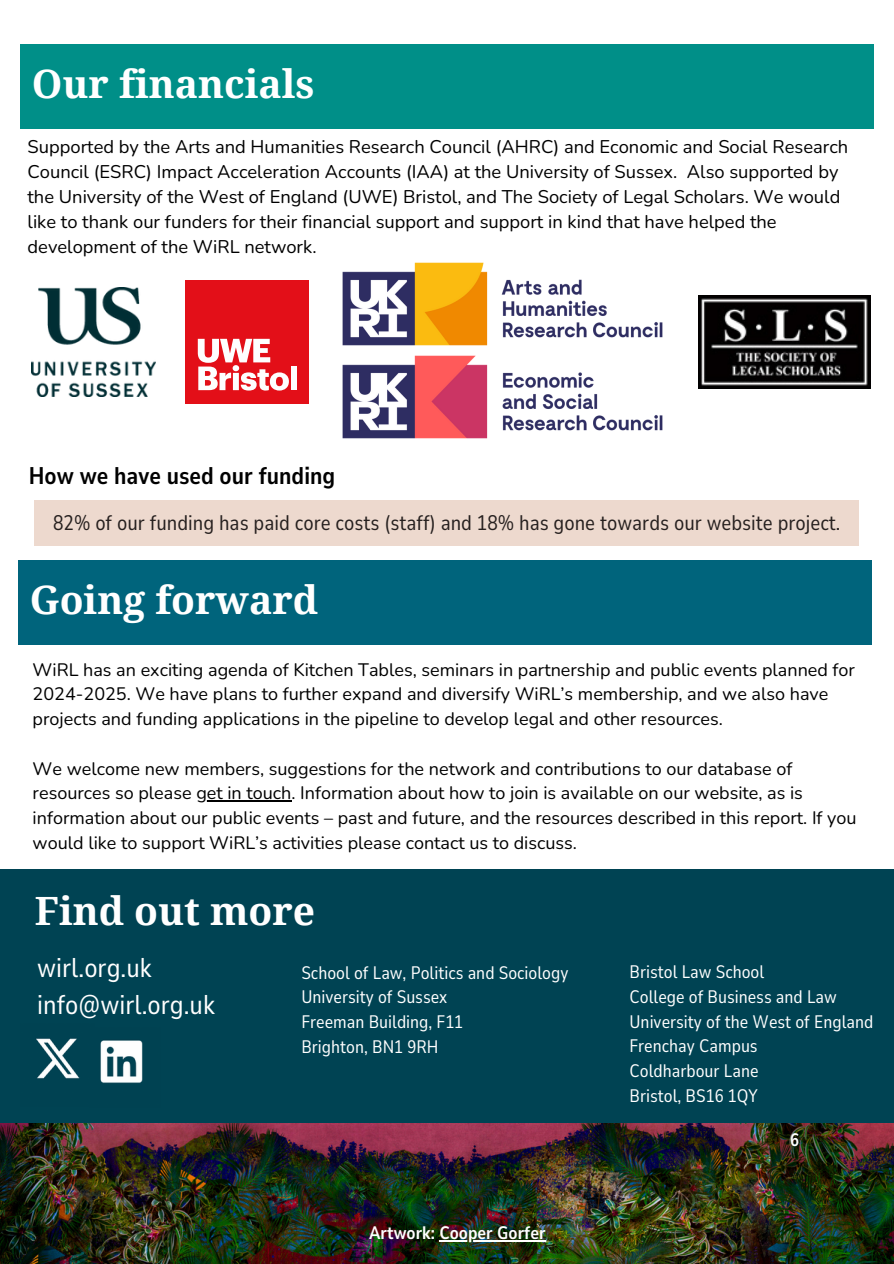
<style>
.page{position:relative;width:894px;height:1264px;background:#fff}
.page>*{position:absolute;margin:0;border:0;box-sizing:border-box;transform-origin:0 0}
.t1{font:700 39px "Droid Serif";color:#fff}
.t2{font:27px/37.2px "Nunito Sans 10 pt Condensed";color:#fff}
.t3{font:700 24px "Nunito Sans 10 pt Condensed";color:#000}
.t4{font:21px "Nunito Sans 10 pt Condensed";color:#26201f}
.t5{font:18.3px/25.2px "Nunito";color:#000}
.t6{font:18px/24.8px "Nunito";color:#000}
.t7{font:18px "Nunito Sans 10 pt Condensed";color:#fff}
.t8{font:700 18px "Nunito Sans 10 pt Condensed";color:#fff}
</style>
<div class="page">
<div style="left:35px;top:500px;width:823px;height:46px;background:#edd9ce"></div>
<div style="left:18px;top:560px;width:853px;height:85px;background:#00647c"></div>
<div style="left:21px;top:44px;width:852px;height:84px;background:#008f88"></div>
<div style="left:0;top:869px;width:893px;height:260px;background:#004353"></div>
<img style="left:0;top:1123px;width:893px;height:140px">
<img style="left:36px;top:1038px;width:44px;height:41px">
<img style="left:100px;top:1040px;width:43px;height:43px">
<hr style="left:196px;top:800px;width:95px;height:1px;background:#000">
<hr style="left:439px;top:1240px;width:106px;height:1px;background:#fff">
<div style="left:185px;top:280px;width:124px;height:124px;background:#e30f18"></div>
<div style="left:291px;top:366px;width:6px;height:24px;background:#fefefe"></div>
<svg style="left:198px;top:339px;width:91px;height:51px"></svg>
<img style="left:698px;top:295px;width:172px;height:93px">
<img style="left:342px;top:262px;width:321px;height:84px">
<img style="left:342px;top:355px;width:321px;height:84px">
<img style="left:32px;top:288px;width:123px;height:109px">
<p class="t1" style="left:32px;top:62px;width:284px">Our financials</p>
<p class="t5" style="left:28px;top:134px;width:822px">Supported by the Arts and Humanities Research Council (AHRC) and Economic and Social Research Council (ESRC) Impact Acceleration Accounts (IAA) at the University of Sussex. Also supported by the University of the West of England (UWE) Bristol, and The Society of Legal Scholars. We would like to thank our funders for their financial support and support in kind that have helped the development of the WiRL network.</p>
<h5 class="t3" style="left:29px;top:460px;width:308px">How we have used our funding</h5>
<p class="t4" style="left:53px;top:509px;width:788px">82% of our funding has paid core costs (staff) and 18% has gone towards our website project.</p>
<p class="t1" style="left:30px;top:578px;width:290px">Going forward</p>
<p class="t6" style="left:33px;top:657px;width:823px">WiRL has an exciting agenda of Kitchen Tables, seminars in partnership and public events planned for<br>2024-2025. We have plans to further expand and diversify WiRL’s membership, and we also have projects and funding applications in the pipeline to develop legal and other resources.</p>
<p class="t6" style="left:33px;top:756px;width:771px">We welcome new members, suggestions for the network and contributions to our database of resources so please get in touch. Information about how to join is available on our website, as is</p>
<p class="t6" style="left:33px;top:805px;width:825px">information about our public events – past and future, and the resources described in this report. If you would like to support WiRL’s activities please contact us to discuss.</p>
<p class="t1" style="left:35px;top:889px;width:282px">Find out more</p>
<p class="t2" style="left:37px;top:949px;width:179px">wirl.org.uk info@wirl.org.uk</p>
<p class="t7" style="left:301px;top:960px;width:268px">School of Law, Politics and Sociology</p>
<h1 class="t7" style="left:301px;top:985px;width:147px">University of Sussex</h1>
<h2 class="t7" style="left:301px;top:1009px;width:163px">Freeman Building, F11</h2>
<p class="t7" style="left:301px;top:1034px;width:139px">Brighton, BN1 9RH</p>
<p class="t8" style="left:369px;top:1220px;width:178px">Artwork: Cooper Gorfer</p>
<p class="t7" style="left:629px;top:959px;width:136px">Bristol Law School</p>
<p class="t7" style="left:629px;top:984px;width:209px">College of Business and Law</p>
<h3 class="t7" style="left:629px;top:1009px;width:245px">University of the West of England</h3>
<p class="t7" style="left:629px;top:1034px;width:130px">Frenchay Campus</p>
<h4 class="t7" style="left:629px;top:1058px;width:130px">Coldharbour Lane</h4>
<p class="t7" style="left:629px;top:1083px;width:130px">Bristol, BS16 1QY</p>
<p class="t8" style="left:789px;top:1127px;width:10px">6</p>
</div>
